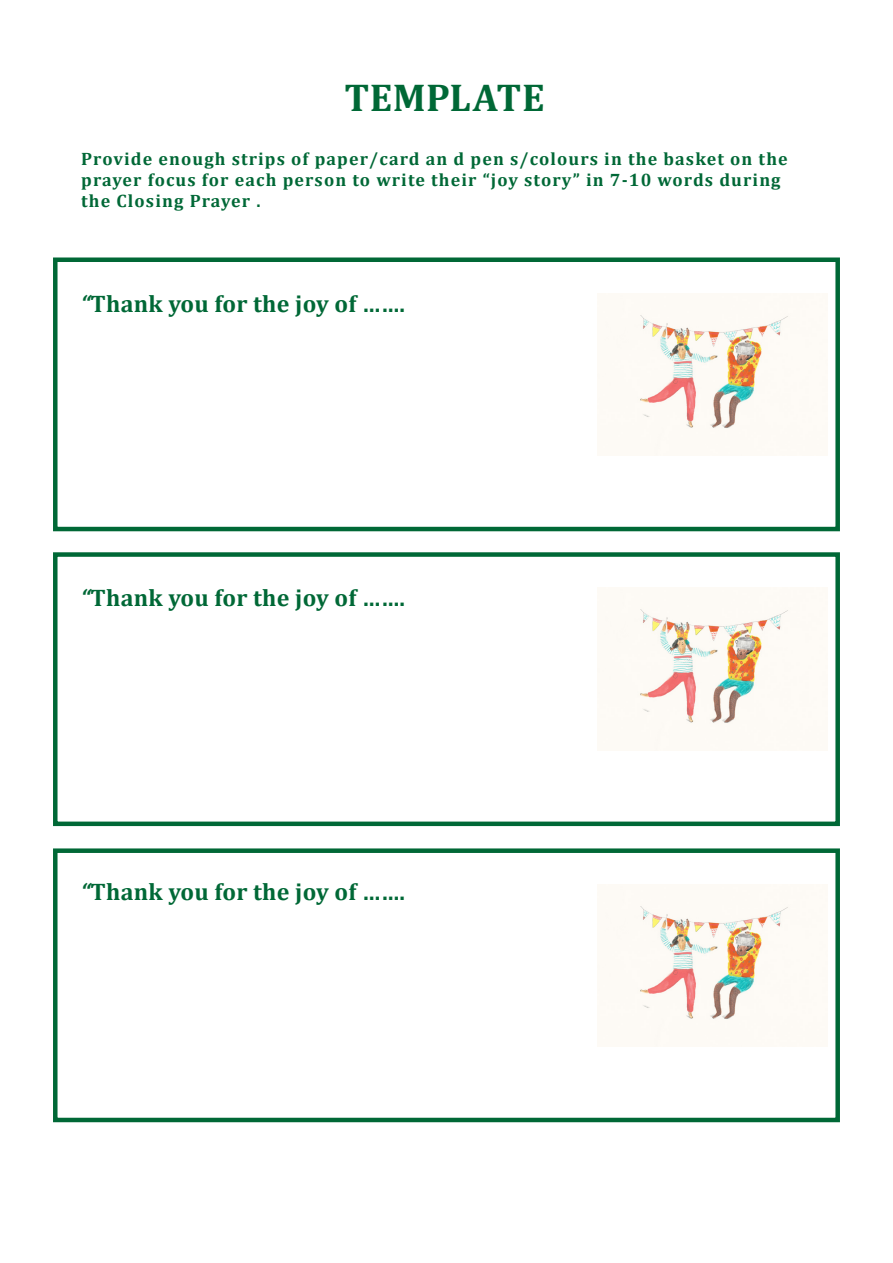
<style>
.page{position:relative;width:893px;height:1263px;background:#fff}
.page>*{position:absolute;margin:0;border:0;box-sizing:border-box;transform-origin:0 0}
.Chapter_Title_2{font:700 39px "Cambria";letter-spacing:.01em;color:#006836}
.Headin_2_Red{font:700 24px "Cambria";letter-spacing:.01em;color:#006836}
.Body_Bold_Subhead{font:700 18px/21px "Cambria";letter-spacing:.06em;color:#006836}
.s1{font-style:italic}
</style>
<div class="page">
<div style="left:53px;top:257px;width:787px;height:274px;border:4px solid #006836"></div>
<img style="left:597px;top:295px;width:194px;height:161px">
<div style="left:53px;top:552px;width:787px;height:274px;border:4px solid #006836"></div>
<img style="left:597px;top:589px;width:194px;height:161px">
<div style="left:53px;top:848px;width:787px;height:274px;border:4px solid #006836"></div>
<img style="left:597px;top:886px;width:194px;height:160px">
<p class="Chapter_Title_2" style="left:344px;top:70px;width:202px">TEMPLATE</p>
<p class="Body_Bold_Subhead" style="left:81px;top:148px;width:708px">Provide enough strips of paper/card an d pen s/colours in the basket on the prayer focus for each person to write their “joy story” in 7-10 words during the Closing Prayer .</p>
<p class="Headin_2_Red" style="left:81px;top:287px;width:326px"><span class="s1">“</span>Thank you for the joy of …….</p>
<p class="Headin_2_Red" style="left:81px;top:581px;width:326px"><span class="s1">“</span>Thank you for the joy of …….</p>
<p class="Headin_2_Red" style="left:81px;top:875px;width:326px"><span class="s1">“</span>Thank you for the joy of …….</p>
</div>
